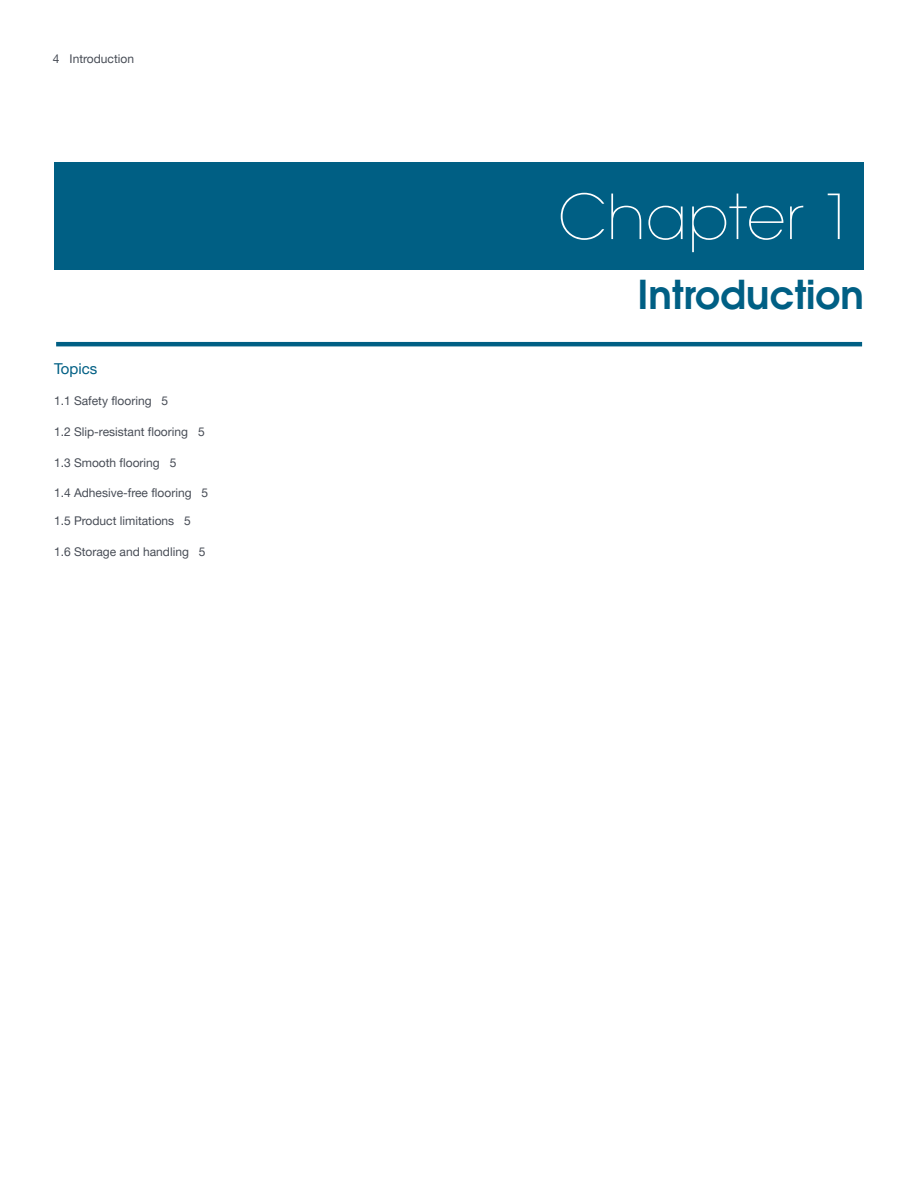
<style>
.page{position:relative;width:918px;height:1188px;background:#fff}
.page>*{position:absolute;margin:0;border:0;box-sizing:border-box;transform-origin:0 0}
.t1{font:200 61.5px "Avant Garde";color:#fff}
.t2{font:600 39px "Avant Garde";color:#005f84}
.t3{font:15px "Helvetica Neue LT Pro";color:#005f84}
.t4{font:12px "Helvetica Neue LT Pro";color:#474c55}
</style>
<div class="page">
<hr style="left:56px;top:342px;width:806px;height:4px;background:#005f84">
<div style="left:54px;top:162px;width:810px;height:107px;background:#005f84"></div>
<p class="t4" style="left:53px;top:51px;width:83px">4 Introduction</p>
<p class="t3" style="left:54px;top:360px;width:45px">Topics</p>
<p class="t4" style="left:54px;top:393px;width:116px">1.1 Safety flooring 5</p>
<p class="t4" style="left:54px;top:424px;width:152px">1.2 Slip-resistant flooring 5</p>
<p class="t4" style="left:54px;top:455px;width:124px">1.3 Smooth flooring 5</p>
<p class="t4" style="left:54px;top:486px;width:156px">1.4 Adhesive-free flooring 5</p>
<p class="t4" style="left:54px;top:513px;width:138px">1.5 Product limitations 5</p>
<p class="t4" style="left:54px;top:544px;width:153px">1.6 Storage and handling 5</p>
<h1 class="t1" style="left:558px;top:181px;width:298px">Chapter 1</h1>
<h2 class="t2" style="left:637px;top:269px;width:228px">Introduction</h2>
</div>
